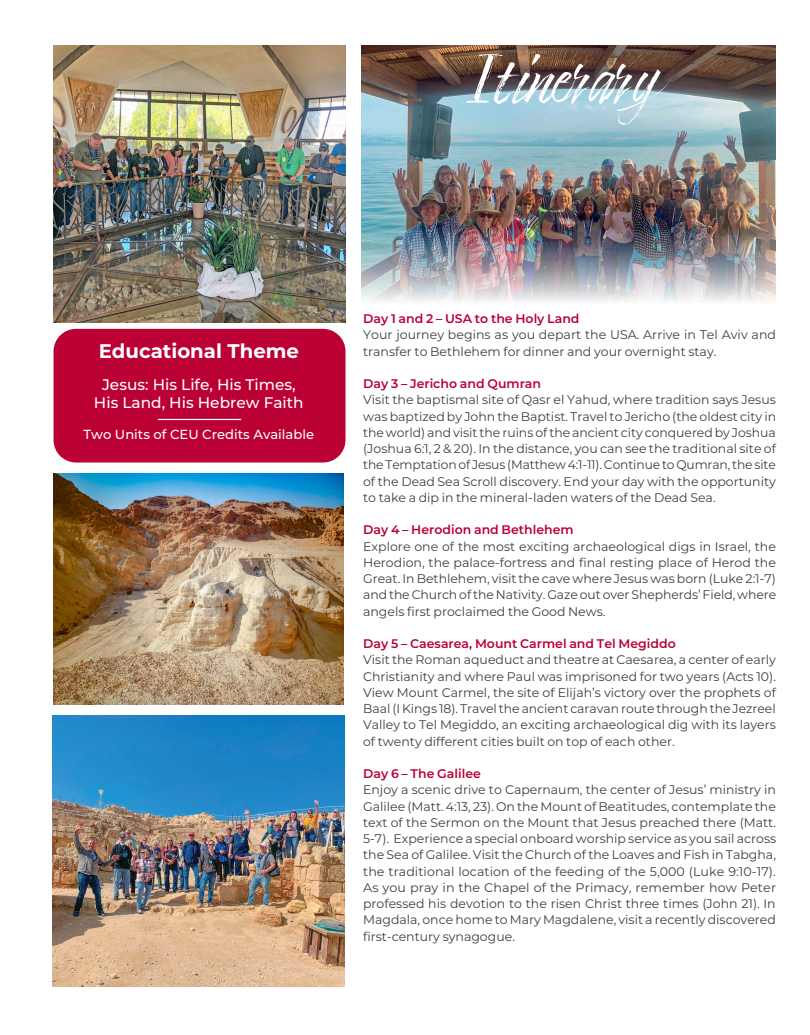
<style>
.page{position:relative;width:810px;height:1035px;background:#fff}
.page>*{position:absolute;margin:0;border:0;box-sizing:border-box;transform-origin:0 0}
.t1{font:700 19.75px "Montserrat";color:#fff}
.t2{font:500 15.38px/17.5px "Montserrat";color:#fff;text-align:center}
.t3{font:500 13.12px "Montserrat";color:#fff}
.t4{font:12.5px/16.2px "Montserrat";color:#3e3e3f;text-align:justify}
.t5{font:600 12.5px "Montserrat";color:#bb0034}
</style>
<div class="page">
<img style="left:54px;top:45px;width:291px;height:277px">
<img style="left:361px;top:45px;width:415px;height:257px">
<div style="left:54px;top:329px;width:291px;height:134px;background:#bb0034;border-radius:22px"></div>
<hr style="left:158px;top:419px;width:83px;height:1px;background:#fff">
<img style="left:54px;top:473px;width:290px;height:231px">
<img style="left:52px;top:716px;width:292px;height:270px">
<img style="left:466px;top:53px;width:205px;height:72px">
<h1 class="t1" style="left:99px;top:337px;width:202px">Educational Theme</h1>
<p class="t2" style="left:94px;top:376px;width:211px">Jesus: His Life, His Times,<br>His Land, His Hebrew Faith</p>
<p class="t3" style="left:84px;top:425px;width:232px">Two Units of CEU Credits Available</p>
<p class="t5" style="left:363px;top:310px;width:218px">Day 1 and 2 – USA to the Holy Land</p>
<p class="t4" style="left:363px;top:326px;width:414px">Your journey begins as you depart the USA. Arrive in Tel Aviv and transfer to Bethlehem for dinner and your overnight stay.</p>
<p class="t5" style="left:363px;top:375px;width:179px">Day 3 – Jericho and Qumran</p>
<p class="t4" style="left:363px;top:391px;width:415px">Visit the baptismal site of Qasr el Yahud, where tradition says Jesus was baptized by John the Baptist. Travel to Jericho (the oldest city in the world) and visit the ruins of the ancient city conquered by Joshua (Joshua 6:1, 2 &amp; 20). In the distance, you can see the traditional site of the Temptation of Jesus (Matthew 4:1-11). Continue to Qumran, the site of the Dead Sea Scroll discovery. End your day with the opportunity to take a dip in the mineral-laden waters of the Dead Sea.</p>
<p class="t5" style="left:363px;top:521px;width:212px">Day 4 – Herodion and Bethlehem</p>
<p class="t4" style="left:363px;top:538px;width:415px">Explore one of the most exciting archaeological digs in Israel, the Herodion, the palace-fortress and final resting place of Herod the Great. In Bethlehem, visit the cave where Jesus was born (Luke 2:1-7) and the Church of the Nativity. Gaze out over Shepherds’ Field, where angels first proclaimed the Good News.</p>
<p class="t5" style="left:363px;top:635px;width:314px">Day 5 – Caesarea, Mount Carmel and Tel Megiddo</p>
<p class="t4" style="left:363px;top:651px;width:414px">Visit the Roman aqueduct and theatre at Caesarea, a center of early Christianity and where Paul was imprisoned for two years (Acts 10).<br>View Mount Carmel, the site of Elijah’s victory over the prophets of Baal (I Kings 18). Travel the ancient caravan route through the Jezreel Valley to Tel Megiddo, an exciting archaeological dig with its layers of twenty different cities built on top of each other.</p>
<p class="t5" style="left:363px;top:765px;width:119px">Day 6 – The Galilee</p>
<p class="t4" style="left:363px;top:781px;width:415px">Enjoy a scenic drive to Capernaum, the center of Jesus’ ministry in Galilee (Matt. 4:13, 23). On the Mount of Beatitudes, contemplate the text of the Sermon on the Mount that Jesus preached there (Matt.<br>5-7). Experience a special onboard worship service as you sail across the Sea of Galilee. Visit the Church of the Loaves and Fish in Tabgha, the traditional location of the feeding of the 5,000 (Luke 9:10-17).<br>As you pray in the Chapel of the Primacy, remember how Peter professed his devotion to the risen Christ three times (John 21). In Magdala, once home to Mary Magdalene, visit a recently discovered first-century synagogue.</p>
</div>
